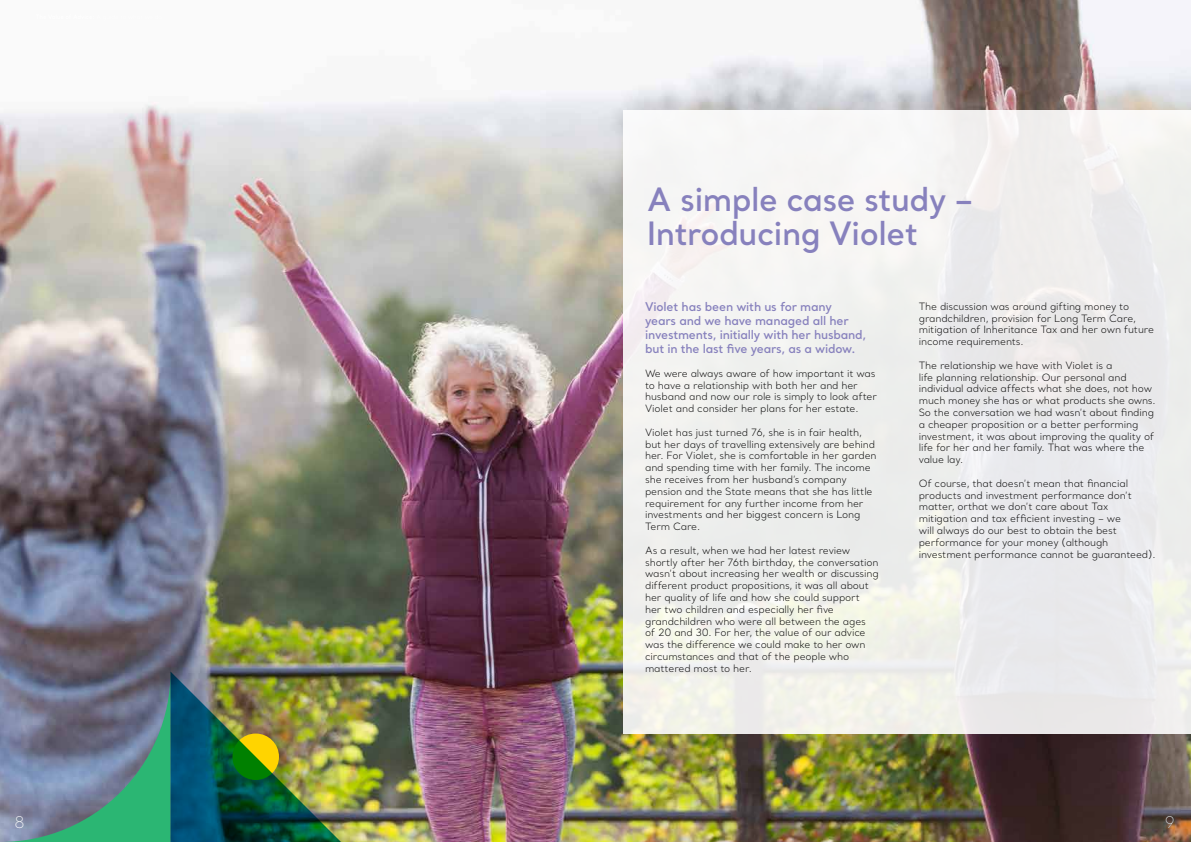
<style>
.page{position:relative;width:1191px;height:842px;background:#fff}
.page>*{position:absolute;margin:0;border:0;box-sizing:border-box;transform-origin:0 0}
.t1{font:600 32px/34px "Santral";letter-spacing:-.015em;color:#8781bd}
.t2{font:200 16px "Santral";color:#fff}
.t3{font:600 12px/14px "Santral";letter-spacing:-.015em;color:#8781bd}
.t4{font:300 10px/11.8px "Santral";letter-spacing:-.015em;color:#000}
</style>
<div class="page">
<img style="left:0;top:0;width:1191px;height:842px">
<div style="left:623px;top:111px;width:568px;height:623px;background:#efeeed"></div>
<img style="left:0;top:671px;width:341px;height:171px">
<h2 class="t2" style="left:14px;top:812px;width:12px">8</h2>
<h1 class="t1" style="left:647px;top:182px;width:328px">A simple case study –<br>Introducing Violet</h1>
<p class="t3" style="left:645px;top:300px;width:223px">Violet has been with us for many<br>years and we have managed all her investments, initially with her husband, but in the last five years, as a widow.</p>
<p class="t4" style="left:645px;top:367px;width:233px">We were always aware of how important it was to have a relationship with both her and her husband and now our role is simply to look after Violet and consider her plans for her estate.</p>
<p class="t4" style="left:645px;top:426px;width:233px">Violet has just turned 76, she is in fair health, but her days of travelling extensively are behind her. For Violet, she is comfortable in her garden and spending time with her family. The income she receives from her husband’s company pension and the State means that she has little requirement for any further income from her investments and her biggest concern is Long Term Care.</p>
<p class="t4" style="left:645px;top:544px;width:235px">As a result, when we had her latest review shortly after her 76th birthday, the conversation wasn’t about increasing her wealth or discussing different product propositions, it was all about her quality of life and how she could support her two children and especially her five grandchildren who were all between the ages<br>of 20 and 30. For her, the value of our advice was the difference we could make to her own circumstances and that of the people who mattered most to her.</p>
<p class="t4" style="left:918px;top:300px;width:237px">The discussion was around gifting money to grandchildren, provision for Long Term Care, mitigation of Inheritance Tax and her own future income requirements.</p>
<p class="t4" style="left:918px;top:359px;width:238px">The relationship we have with Violet is a<br>life planning relationship. Our personal and individual advice affects what she does, not how much money she has or what products she owns.<br>So the conversation we had wasn’t about finding a cheaper proposition or a better performing investment, it was about improving the quality of life for her and her family. That was where the value lay.</p>
<p class="t4" style="left:918px;top:477px;width:238px">Of course, that doesn’t mean that financial products and investment performance don’t matter, orthat we don’t care about Tax mitigation and tax efficient investing – we<br>will always do our best to obtain the best performance for your money (although investment performance cannot be guaranteed).</p>
<h2 class="t2" style="left:1164px;top:812px;width:12px">9</h2>
</div>
